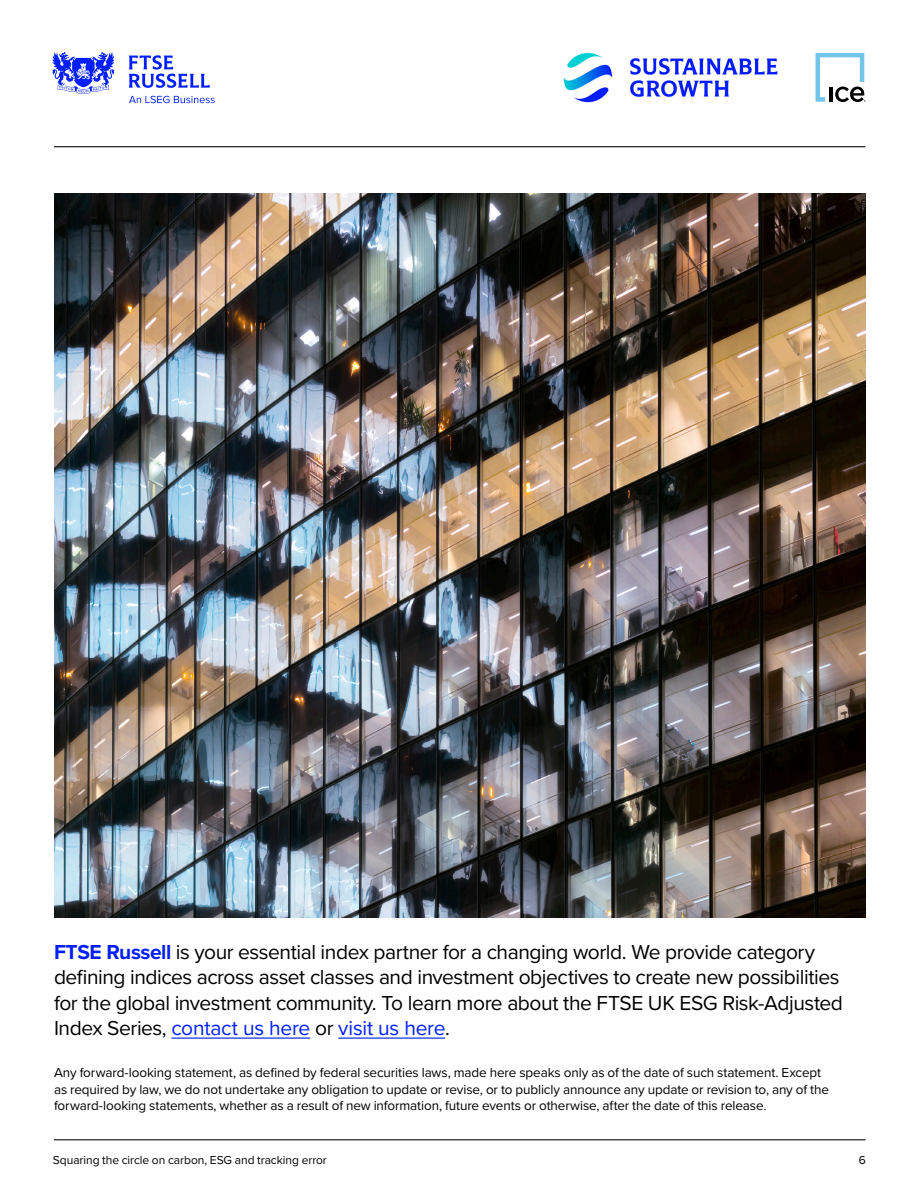
<style>
.page{position:relative;width:918px;height:1188px;background:#fff}
.page>*{position:absolute;margin:0;border:0;box-sizing:border-box;transform-origin:0 0}
.body{font:21px/25.5px "Proxima Nova";letter-spacing:-.02em;color:#000}
.body-2{font:13.5px/16.5px "Proxima Nova";letter-spacing:-.01em;color:#000}
.body-3{font:12px "Proxima Nova";letter-spacing:-.005em;color:#000}
.s1{font-weight:700;color:#001eff}
.s2{color:#001eff}
</style>
<div class="page">
<hr style="left:171px;top:1038px;width:139px;height:1px;background:#001eff">
<hr style="left:338px;top:1038px;width:107px;height:1px;background:#001eff">
<img style="left:54px;top:193px;width:812px;height:725px">
<hr style="left:54px;top:1139px;width:812px;height:1px;background:#000">
<hr style="left:54px;top:146px;width:812px;height:1px;background:#000">
<svg style="left:52px;top:52px;width:163px;height:51px"></svg>
<svg style="left:816px;top:53px;width:50px;height:49px"></svg>
<img style="left:563px;top:52px;width:215px;height:51px">
<p class="body" style="left:54px;top:938px;width:791px"><span class="s1">FTSE Russell</span> is your essential index partner for a changing world. We provide category defining indices across asset classes and investment objectives to create new possibilities for the global investment community. To learn more about the FTSE UK ESG Risk-Adjusted Index Series, <span class="s2">contact us here</span> or <span class="s2">visit us here</span>.</p>
<p class="body-2" style="left:54px;top:1064px;width:777px">Any forward-looking statement, as defined by federal securities laws, made here speaks only as of the date of such statement. Except as required by law, we do not undertake any obligation to update or revise, or to publicly announce any update or revision to, any of the forward-looking statements, whether as a result of new information, future events or otherwise, after the date of this release.</p>
<p class="body-3" style="left:53px;top:1152px;width:276px">Squaring the circle on carbon, ESG and tracking error</p>
<p class="body-3" style="left:859px;top:1152px;width:9px">6</p>
</div>
